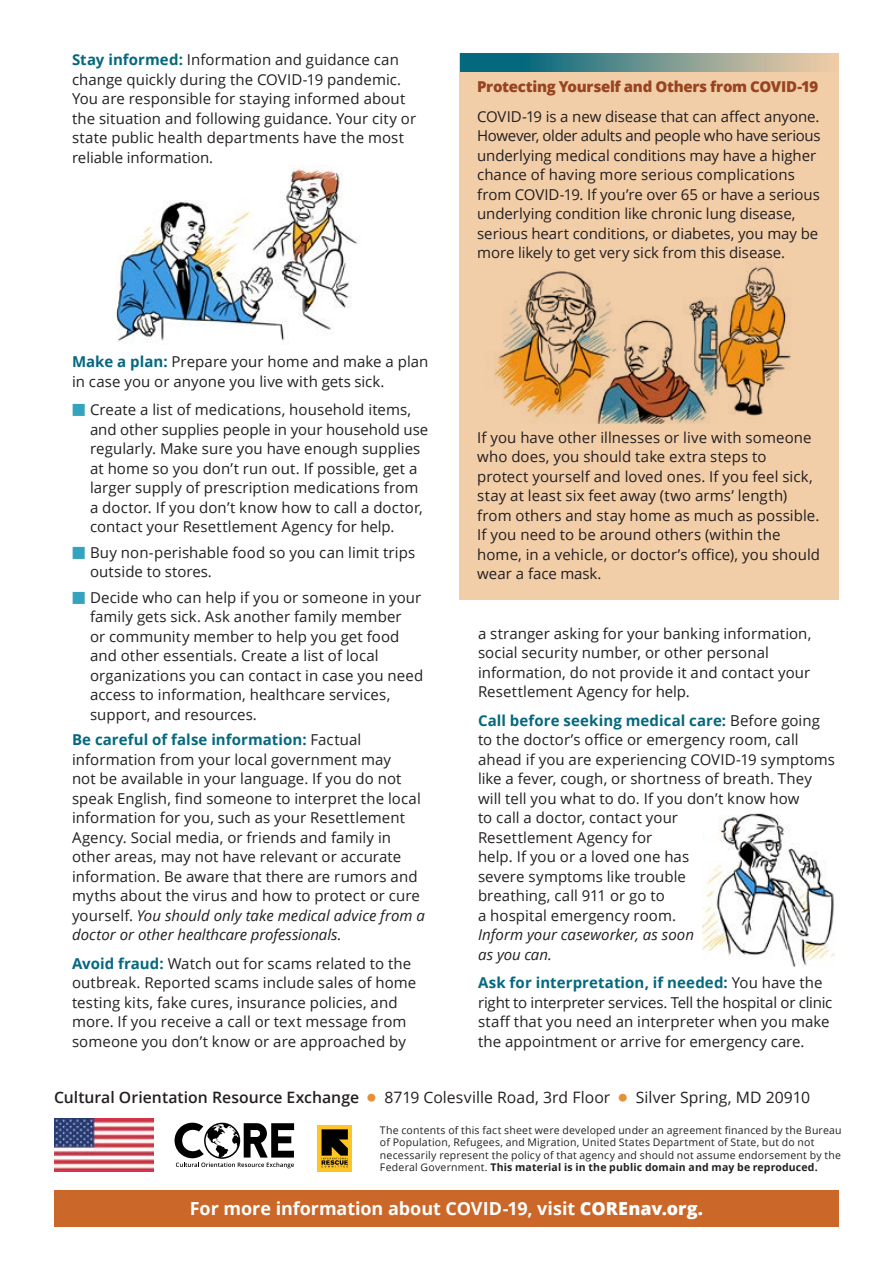
<style>
.page{position:relative;width:893px;height:1263px;background:#fff}
.page>*{position:absolute;margin:0;border:0;box-sizing:border-box;transform-origin:0 0}
.t1{font:700 18px "Open Sans";letter-spacing:-.005em;color:#fff}
.t2{font:15.75px "Open Sans";letter-spacing:.005em;color:#231f20}
.t3{font:15px/19.5px "Open Sans";letter-spacing:.005em;color:#231f20}
.t4{font:800 15px "Open Sans";letter-spacing:-.02em;color:#984421}
.t5{font:italic 15px/19.5px "Open Sans";color:#231f20}
.t6{font:10.5px/12.6px "Open Sans";letter-spacing:.02em;color:#231f20}
.s1{font-weight:700;color:#04687e}
.s2{font-family:"Universal Newswith Comm Pi";color:#34a4be}
.s3{font-style:italic}
.s4{font-weight:600}
.s5{font-family:"Universal Newswith Comm Pi";color:#e68f37}
.s6{font-weight:700}
.s7{font-weight:800}
</style>
<div class="page">
<div style="left:459px;top:53px;width:380px;height:547px;background:#f1cda8"></div>
<svg style="left:175px;top:1123px;width:119px;height:45px"></svg>
<div style="left:317px;top:1125px;width:35px;height:46px;background:#ffc425"></div>
<svg style="left:321px;top:1129px;width:27px;height:38px"></svg>
<img style="left:54px;top:1119px;width:100px;height:52px">
<div style="left:460px;top:54px;width:380px;height:18px;background:linear-gradient(to right,#005b78,#f6cfa8)"></div>
<img style="left:113px;top:165px;width:245px;height:179px">
<img style="left:494px;top:261px;width:297px;height:163px">
<img style="left:702px;top:813px;width:133px;height:154px">
<div style="left:54px;top:1190px;width:785px;height:36px;background:#cb6728"></div>
<p class="t3" style="left:72px;top:50px;width:346px"><span class="s1">Stay informed:</span> Information and guidance can change quickly during the COVID-19 pandemic.<br>You are responsible for staying informed about the situation and following guidance. Your city or state public health departments have the most reliable information.</p>
<p class="t3" style="left:72px;top:351px;width:358px"><span class="s1">Make a plan:</span> Prepare your home and make a plan in case you or anyone you live with gets sick.</p>
<p class="t3" style="left:90px;top:399px;width:340px;text-indent:-18px"><span class="s2">8</span> Create a list of medications, household items, and other supplies people in your household use regularly. Make sure you have enough supplies at home so you don’t run out. If possible, get a larger supply of prescription medications from a doctor. If you don’t know how to call a doctor, contact your Resettlement Agency for help.</p>
<p class="t3" style="left:90px;top:542px;width:327px;text-indent:-18px"><span class="s2">8</span> Buy non-perishable food so you can limit trips outside to stores.</p>
<p class="t3" style="left:90px;top:587px;width:335px;text-indent:-18px"><span class="s2">8</span> Decide who can help if you or someone in your family gets sick. Ask another family member<br>or community member to help you get food and other essentials. Create a list of local organizations you can contact in case you need access to information, healthcare services, support, and resources.</p>
<p class="t3" style="left:72px;top:729px;width:354px"><span class="s1">Be careful of false information:</span> Factual information from your local government may<br>not be available in your language. If you do not speak English, find someone to interpret the local information for you, such as your Resettlement Agency. Social media, or friends and family in other areas, may not have relevant or accurate information. Be aware that there are rumors and myths about the virus and how to protect or cure yourself. <span class="s3">You should only take medical advice from a doctor or other healthcare professionals.</span></p>
<p class="t3" style="left:72px;top:953px;width:346px"><span class="s1">Avoid fraud:</span> Watch out for scams related to the outbreak. Reported scams include sales of home testing kits, fake cures, insurance policies, and more. If you receive a call or text message from someone you don’t know or are approached by</p>
<p class="t4" style="left:477px;top:75px;width:343px">Protecting Yourself and Others from COVID-19</p>
<p class="t3" style="left:477px;top:106px;width:345px">COVID-19 is a new disease that can affect anyone.<br>However, older adults and people who have serious underlying medical conditions may have a higher chance of having more serious complications from COVID-19. If you’re over 65 or have a serious underlying condition like chronic lung disease, serious heart conditions, or diabetes, you may be more likely to get very sick from this disease.</p>
<p class="t3" style="left:477px;top:427px;width:344px">If you have other illnesses or live with someone who does, you should take extra steps to protect yourself and loved ones. If you feel sick, stay at least six feet away (two arms’ length) from others and stay home as much as possible.<br>If you need to be around others (within the home, in a vehicle, or doctor’s office), you should wear a face mask.</p>
<p class="t3" style="left:478px;top:623px;width:335px">a stranger asking for your banking information, social security number, or other personal information, do not provide it and contact your Resettlement Agency for help.</p>
<p class="t3" style="left:478px;top:710px;width:358px"><span class="s1">Call before seeking medical care:</span> Before going to the doctor’s office or emergency room, call ahead if you are experiencing COVID-19 symptoms like a fever, cough, or shortness of breath. They will tell you what to do. If you don’t know how<br>to call a doctor, contact your<br>Resettlement Agency for<br>help. If you or a loved one has<br>severe symptoms like trouble<br>breathing, call 911 or go to<br>a hospital emergency room.</p>
<p class="t5" style="left:478px;top:924px;width:218px">Inform your caseworker, as soon as you can.</p>
<p class="t3" style="left:478px;top:972px;width:356px"><span class="s1">Ask for interpretation, if needed:</span> You have the right to interpreter services. Tell the hospital or clinic staff that you need an interpreter when you make the appointment or arrive for emergency care.</p>
<p class="t2" style="left:54px;top:1086px;width:757px"><span class="s4">Cultural Orientation Resource Exchange</span> <span class="s5">c</span> 8719 Colesville Road, 3rd Floor <span class="s5">c</span> Silver Spring, MD 20910</p>
<p class="t6" style="left:380px;top:1123px;width:463px">The contents of this fact sheet were developed under an agreement financed by the Bureau of Population, Refugees, and Migration, United States Department of State, but do not necessarily represent the policy of that agency and should not assume endorsement by the Federal Government. <span class="s6">This material is in the public domain and may be reproduced.</span></p>
<p class="t1" style="left:190px;top:1196px;width:515px">For more information about COVID-19, visit <span class="s7">COREnav.org.</span></p>
</div>
